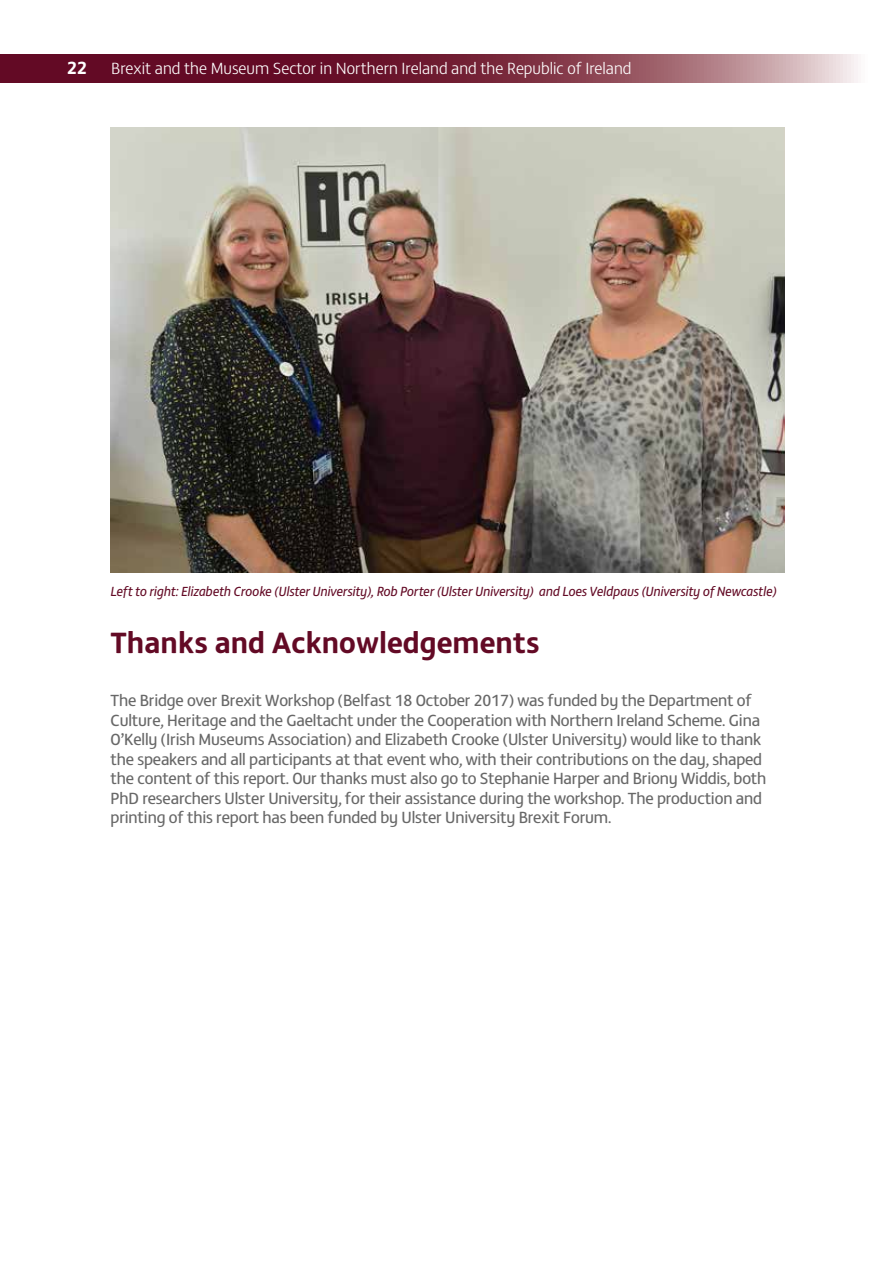
<style>
.page{position:relative;width:893px;height:1263px;background:#fff}
.page>*{position:absolute;margin:0;border:0;box-sizing:border-box;transform-origin:0 0}
.t1{font:700 30px "FS Matthew";color:#630a25}
.t2{font:700 18px "FS Matthew";color:#fff}
.t3{font:16.5px/19.5px "FS Matthew";letter-spacing:-.01em;color:#686868}
.t4{font:300 16.5px "FS Matthew";color:#fff}
.t5{font:italic 13.5px "FS Matthew";color:#630a25;scale:.95 1}
</style>
<div class="page">
<svg style="left:0;top:54px;width:858px;height:29px;background:#833a4c"></svg>
<img style="left:111px;top:128px;width:674px;height:445px">
<p class="t2" style="left:67px;top:54px;width:21px">22</p>
<p class="t4" style="left:111px;top:56px;width:522px">Brexit and the Museum Sector in Northern Ireland and the Republic of Ireland</p>
<p class="t5" style="left:111px;top:581px;width:703px">Left to right: Elizabeth Crooke (Ulster University), Rob Porter (Ulster University) and Loes Veldpaus (University of Newcastle)</p>
<h1 class="t1" style="left:111px;top:618px;width:431px">Thanks and Acknowledgements</h1>
<p class="t3" style="left:111px;top:690px;width:657px">The Bridge over Brexit Workshop (Belfast 18 October 2017) was funded by the Department of Culture, Heritage and the Gaeltacht under the Cooperation with Northern Ireland Scheme. Gina O’Kelly (Irish Museums Association) and Elizabeth Crooke (Ulster University) would like to thank the speakers and all participants at that event who, with their contributions on the day, shaped the content of this report. Our thanks must also go to Stephanie Harper and Briony Widdis, both PhD researchers Ulster University, for their assistance during the workshop. The production and printing of this report has been funded by Ulster University Brexit Forum.</p>
</div>
